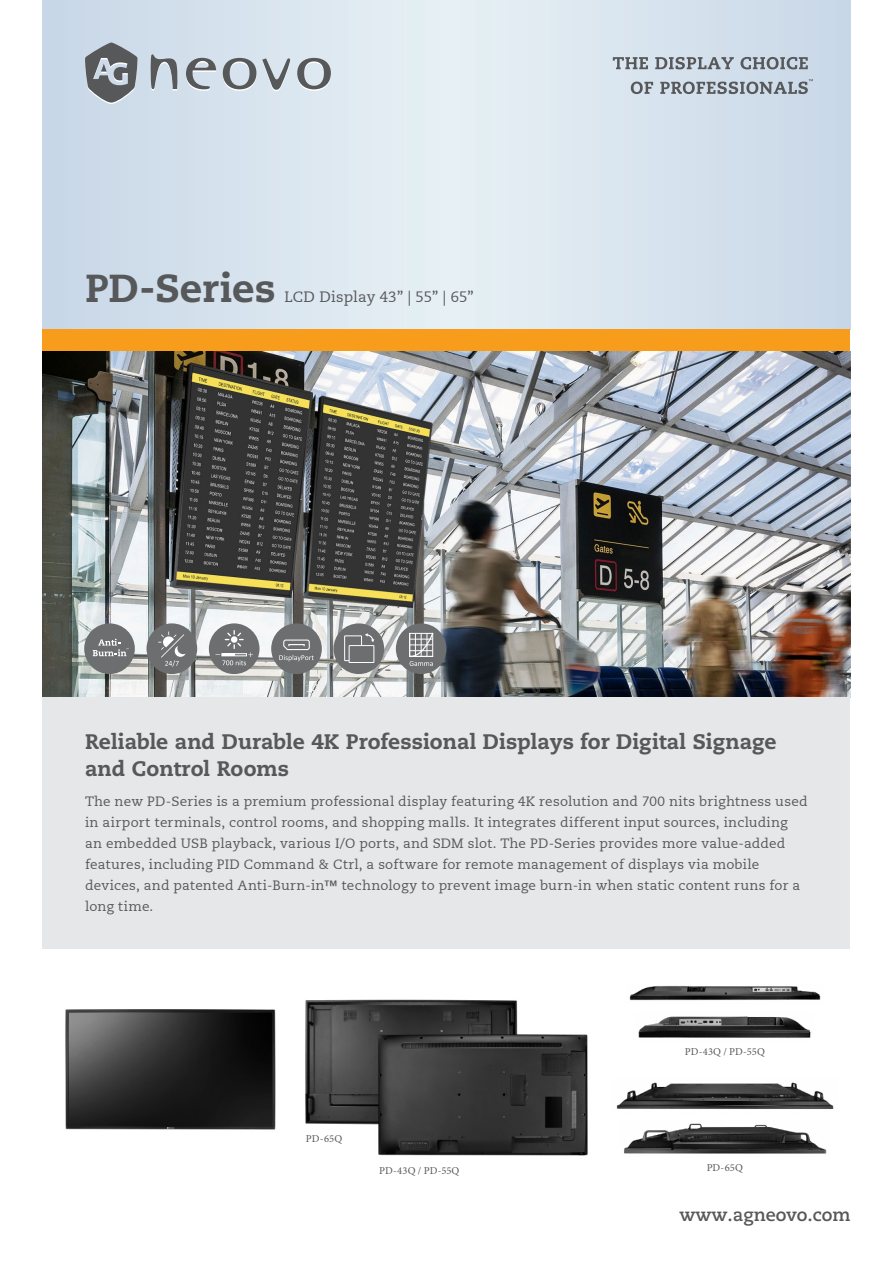
<style>
.page{position:relative;width:893px;height:1263px;background:#fff}
.page>*{position:absolute;margin:0;border:0;box-sizing:border-box;transform-origin:0 0}
.t1{font:800 39px "Caecilia";color:#57585a}
.t2{font:800 21px/27px "Caecilia";color:#57585a}
.t3{font:700 18px "Caecilia";color:#57585a}
.t4{font:15px "PMN Caecilia 55 Roman";letter-spacing:.01em;color:#57585a}
.t5{font:13.5px/21px "PMN Caecilia 55 Roman";letter-spacing:.015em;color:#57585a}
.t6{font:10.5px "Minion Pro";letter-spacing:.005em;color:#57585a}
</style>
<div class="page">
<svg style="left:43px;top:0;width:807px;height:330px;background:#d7e3ed"></svg>
<div style="left:43px;top:330px;width:807px;height:21px;background:#f89c1c"></div>
<svg style="left:84px;top:43px;width:247px;height:61px;background:#b5bec6"></svg>
<svg style="left:613px;top:57px;width:35px;height:12px"></svg>
<svg style="left:655px;top:57px;width:79px;height:12px"></svg>
<svg style="left:740px;top:57px;width:68px;height:12px"></svg>
<svg style="left:631px;top:82px;width:22px;height:12px"></svg>
<svg style="left:660px;top:79px;width:153px;height:15px;background:#a2abb4"></svg>
<img style="left:43px;top:351px;width:807px;height:346px">
<div style="left:43px;top:697px;width:807px;height:251px;background:#e6e7e9"></div>
<div style="left:271px;top:623px;width:51px;height:51px;background:#6c6e70;border-radius:50%"></div>
<svg style="left:279px;top:639px;width:35px;height:22px"></svg>
<div style="left:84px;top:623px;width:51px;height:51px;background:#6c6e70;border-radius:50%"></div>
<svg style="left:93px;top:639px;width:35px;height:17px"></svg>
<div style="left:209px;top:623px;width:50px;height:51px;background:#6c6e70;border-radius:50%"></div>
<svg style="left:215px;top:630px;width:38px;height:35px"></svg>
<div style="left:396px;top:623px;width:50px;height:51px;background:#6c6e70;border-radius:50%"></div>
<svg style="left:409px;top:632px;width:25px;height:34px"></svg>
<div style="left:147px;top:623px;width:50px;height:51px;background:#6c6e70;border-radius:50%"></div>
<svg style="left:158px;top:631px;width:28px;height:36px"></svg>
<div style="left:334px;top:623px;width:50px;height:51px;background:#6c6e70;border-radius:50%"></div>
<div style="left:344px;top:635px;width:18px;height:26px;border:1px solid #fff"></div>
<div style="left:349px;top:645px;width:25px;height:17px;background:#6c6e70"></div>
<div style="left:349px;top:645px;width:25px;height:18px;border:1px solid #fff"></div>
<svg style="left:365px;top:633px;width:9px;height:9px"></svg>
<img style="left:65px;top:1009px;width:211px;height:121px">
<img style="left:305px;top:999px;width:213px;height:126px">
<img style="left:375px;top:1032px;width:213px;height:124px">
<img style="left:629px;top:986px;width:192px;height:15px">
<img style="left:638px;top:1016px;width:173px;height:22px">
<img style="left:616px;top:1082px;width:218px;height:27px">
<img style="left:624px;top:1123px;width:203px;height:31px">
<p class="t1" style="left:85px;top:264px;width:192px">PD-Series</p>
<p class="t4" style="left:284px;top:288px;width:191px">LCD Display 43” | 55” | 65”</p>
<p class="t2" style="left:85px;top:728px;width:693px">Reliable and Durable 4K Professional Displays for Digital Signage and Control Rooms</p>
<p class="t5" style="left:85px;top:791px;width:724px">The new PD-Series is a premium professional display featuring 4K resolution and 700 nits brightness used in airport terminals, control rooms, and shopping malls. It integrates different input sources, including an embedded USB playback, various I/O ports, and SDM slot. The PD-Series provides more value-added features, including PID Command &amp; Ctrl, a software for remote management of displays via mobile devices, and patented Anti-Burn-in™ technology to prevent image burn-in when static content runs for a long time.</p>
<p class="t6" style="left:306px;top:1131px;width:38px">PD-65Q</p>
<p class="t6" style="left:379px;top:1163px;width:82px">PD-43Q / PD-55Q</p>
<p class="t6" style="left:685px;top:1045px;width:82px">PD-43Q / PD-55Q</p>
<p class="t6" style="left:707px;top:1161px;width:38px">PD-65Q</p>
<h3 class="t3" style="left:679px;top:1204px;width:173px">www.agneovo.com</h3>
</div>
